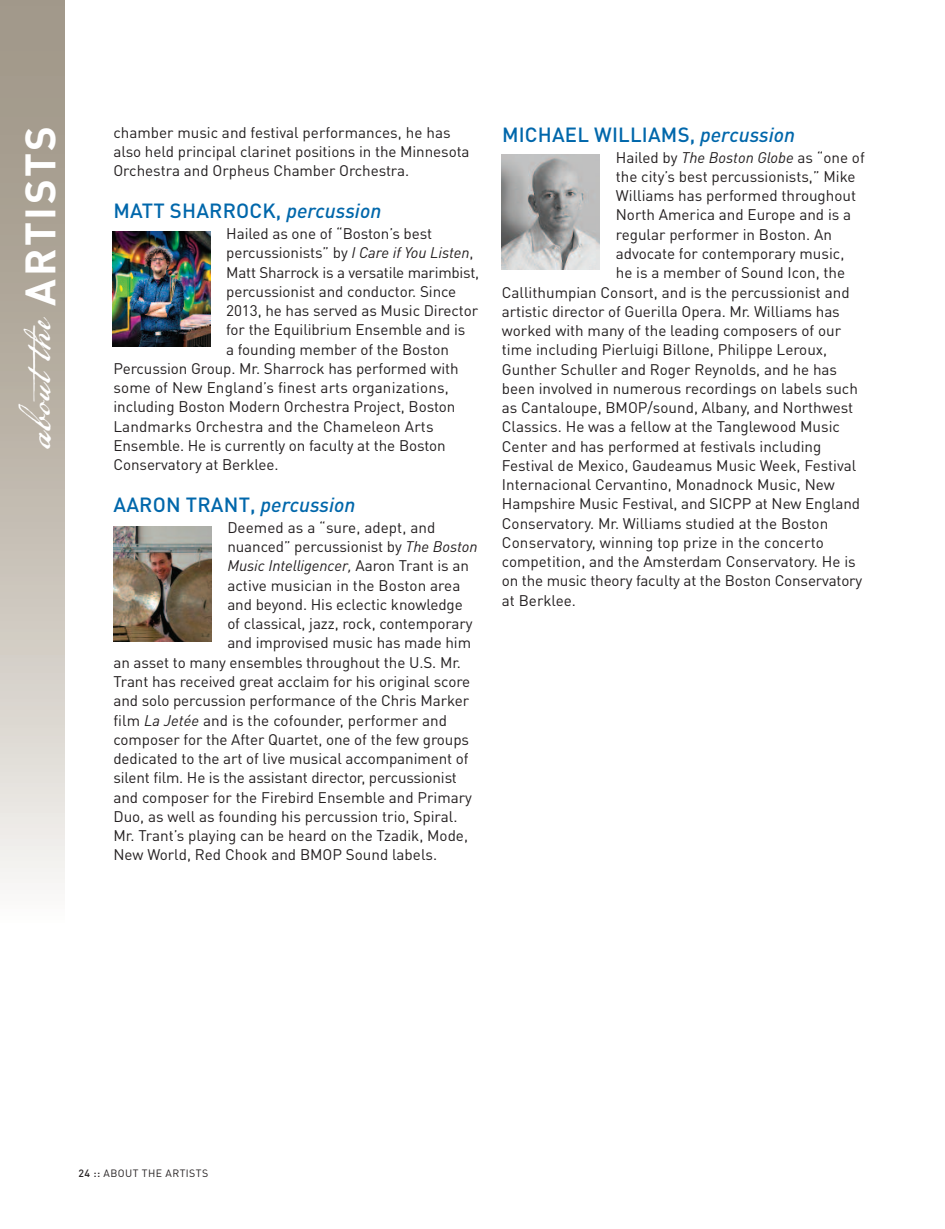
<style>
.page{position:relative;width:945px;height:1229px;background:#fff}
.page>*{position:absolute;margin:0;border:0;box-sizing:border-box;transform-origin:0 0}
.t1{font:42px "P22 Declaration Script";color:#fff}
.t2{font:500 20.3px "DINOT";letter-spacing:.01em;color:#0067ab}
.t3{font:15.22px/19.2px "DINOT";letter-spacing:-.005em;color:#231f20}
.t4{font:italic 15.22px "DINOT";letter-spacing:-.005em;color:#231f20}
.t5{font:10.5px "DINOT";letter-spacing:.04em;color:#231f20}
.s1{font-family:"DINOT";font-weight:700}
.s2{font-style:italic}
.s3{font-style:normal}
.s4{font-weight:500}
</style>
<div class="page">
<svg style="left:0;top:0;width:65px;height:883px;background:#c1baaf"></svg>
<img style="left:113px;top:527px;width:99px;height:115px">
<img style="left:112px;top:231px;width:98px;height:115px">
<img style="left:502px;top:155px;width:98px;height:115px">
<h1 class="t1" style="left:17px;top:448px;width:323px;rotate:-90deg">aboutthe <span class="s1">ARTISTS</span></h1>
<p class="t3" style="left:113px;top:124px;width:358px">chamber music and festival performances, he has also held principal clarinet positions in the Minnesota<br>Orchestra and Orpheus Chamber Orchestra.</p>
<h2 class="t2" style="left:114px;top:203px;width:269px">MATT SHARROCK, <span class="s2">percussion</span></h2>
<p class="t3" style="left:226px;top:226px;width:208px">Hailed as one of “Boston’s best</p>
<p class="t3" style="left:226px;top:245px;width:249px">percussionists” by <span class="s2">I Care if You Listen</span>,</p>
<p class="t3" style="left:226px;top:264px;width:255px">Matt Sharrock is a versatile marimbist,</p>
<p class="t3" style="left:226px;top:283px;width:232px">percussionist and conductor. Since</p>
<p class="t3" style="left:226px;top:303px;width:253px">2013, he has served as Music Director</p>
<p class="t3" style="left:226px;top:322px;width:241px">for the Equilibrium Ensemble and is</p>
<p class="t3" style="left:226px;top:341px;width:224px">a founding member of the Boston</p>
<p class="t3" style="left:113px;top:360px;width:347px">Percussion Group. Mr. Sharrock has performed with</p>
<p class="t3" style="left:113px;top:380px;width:337px">some of New England’s finest arts organizations,</p>
<p class="t3" style="left:113px;top:399px;width:344px">including Boston Modern Orchestra Project, Boston</p>
<p class="t3" style="left:113px;top:418px;width:322px">Landmarks Orchestra and the Chameleon Arts</p>
<p class="t3" style="left:113px;top:437px;width:334px">Ensemble. He is currently on faculty at the Boston</p>
<p class="t3" style="left:113px;top:457px;width:167px">Conservatory at Berklee.</p>
<h2 class="t2" style="left:114px;top:497px;width:243px">AARON TRANT, <span class="s2">percussion</span></h2>
<p class="t3" style="left:227px;top:519px;width:210px">Deemed as a “sure, adept, and</p>
<p class="t3" style="left:227px;top:539px;width:252px">nuanced” percussionist by <span class="s2">The Boston</span></p>
<p class="t4" style="left:227px;top:560px;width:243px">Music Intelligencer, <span class="s3">Aaron Trant is an</span></p>
<p class="t3" style="left:227px;top:577px;width:235px">active musician in the Boston area</p>
<p class="t3" style="left:227px;top:596px;width:237px">and beyond. His eclectic knowledge</p>
<p class="t3" style="left:227px;top:616px;width:247px">of classical, jazz, rock, contemporary</p>
<p class="t3" style="left:227px;top:635px;width:245px">and improvised music has made him</p>
<p class="t3" style="left:113px;top:654px;width:349px">an asset to many ensembles throughout the U.S. Mr.</p>
<p class="t3" style="left:113px;top:673px;width:358px">Trant has received great acclaim for his original score</p>
<p class="t3" style="left:113px;top:693px;width:357px">and solo percussion performance of the Chris Marker</p>
<p class="t3" style="left:113px;top:712px;width:335px">film <span class="s2">La Jetée</span> and is the cofounder, performer and</p>
<p class="t3" style="left:113px;top:731px;width:357px">composer for the After Quartet, one of the few groups</p>
<p class="t3" style="left:113px;top:750px;width:357px">dedicated to the art of live musical accompaniment of</p>
<p class="t3" style="left:113px;top:770px;width:345px">silent film. He is the assistant director, percussionist</p>
<p class="t3" style="left:113px;top:789px;width:360px">and composer for the Firebird Ensemble and Primary</p>
<p class="t3" style="left:113px;top:808px;width:346px">Duo, as well as founding his percussion trio, Spiral.</p>
<p class="t3" style="left:113px;top:827px;width:356px">Mr. Trant’s playing can be heard on the Tzadik, Mode,</p>
<p class="t3" style="left:113px;top:847px;width:325px">New World, Red Chook and BMOP Sound labels.</p>
<h2 class="t2" style="left:502px;top:127px;width:295px">MICHAEL WILLIAMS, <span class="s2">percussion</span></h2>
<p class="t3" style="left:616px;top:149px;width:250px">Hailed by <span class="s2">The Boston Globe</span> as “one of</p>
<p class="t3" style="left:616px;top:168px;width:241px">the city’s best percussionists,” Mike</p>
<p class="t3" style="left:616px;top:188px;width:242px">Williams has performed throughout</p>
<p class="t3" style="left:616px;top:207px;width:237px">North America and Europe and is a</p>
<p class="t3" style="left:616px;top:226px;width:218px">regular performer in Boston. An</p>
<p class="t3" style="left:616px;top:245px;width:230px">advocate for contemporary music,</p>
<p class="t3" style="left:616px;top:265px;width:231px">he is a member of Sound Icon, the</p>
<p class="t3" style="left:502px;top:284px;width:349px">Callithumpian Consort, and is the percussionist and</p>
<p class="t3" style="left:502px;top:303px;width:339px">artistic director of Guerilla Opera. Mr. Williams has</p>
<p class="t3" style="left:502px;top:322px;width:341px">worked with many of the leading composers of our</p>
<p class="t3" style="left:502px;top:342px;width:327px">time including Pierluigi Billone, Philippe Leroux,</p>
<p class="t3" style="left:502px;top:361px;width:337px">Gunther Schuller and Roger Reynolds, and he has</p>
<p class="t3" style="left:502px;top:380px;width:358px">been involved in numerous recordings on labels such</p>
<p class="t3" style="left:502px;top:399px;width:353px">as Cantaloupe, BMOP/sound, Albany, and Northwest</p>
<p class="t3" style="left:502px;top:419px;width:340px">Classics. He was a fellow at the Tanglewood Music</p>
<p class="t3" style="left:502px;top:438px;width:321px">Center and has performed at festivals including</p>
<p class="t3" style="left:502px;top:457px;width:356px">Festival de Mexico, Gaudeamus Music Week, Festival</p>
<p class="t3" style="left:502px;top:476px;width:335px">Internacional Cervantino, Monadnock Music, New</p>
<p class="t3" style="left:502px;top:496px;width:360px">Hampshire Music Festival, and SICPP at New England</p>
<p class="t3" style="left:502px;top:515px;width:328px">Conservatory. Mr. Williams studied at the Boston</p>
<p class="t3" style="left:502px;top:534px;width:324px">Conservatory, winning top prize in the concerto</p>
<p class="t3" style="left:502px;top:553px;width:355px">competition, and the Amsterdam Conservatory. He is</p>
<p class="t3" style="left:502px;top:573px;width:362px">on the music theory faculty at the Boston Conservatory</p>
<p class="t3" style="left:502px;top:592px;width:76px">at Berklee.</p>
<p class="t5" style="left:78px;top:1169px;width:131px"><span class="s4">24 ::</span> ABOUT THE ARTISTS</p>
</div>
